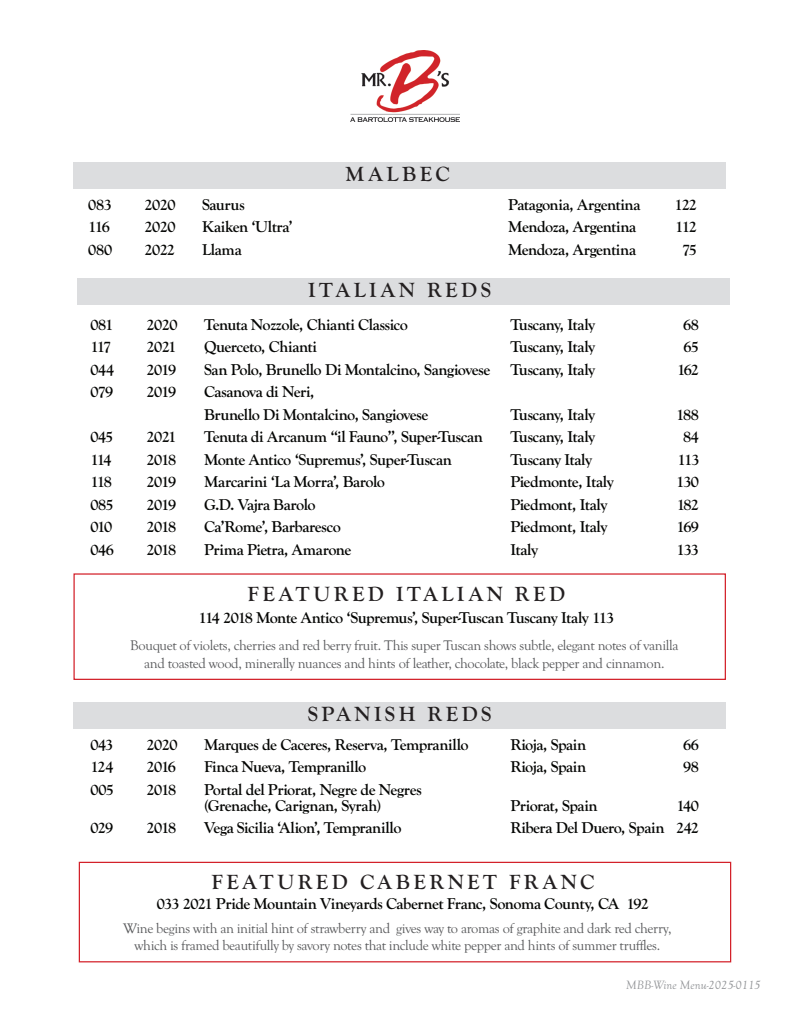
<style>
.page{position:relative;width:810px;height:1035px;background:#fff}
.page>*{position:absolute;margin:0;border:0;box-sizing:border-box;transform-origin:0 0}
.t1{font:700 21.25px "Goudy Old Sty";letter-spacing:.16em;color:#231f20}
.t2{font:700 16.25px "Goudy Old Sty";letter-spacing:-.03em;color:#040503}
.t3{font:14.38px "Goudy Old Sty";letter-spacing:-.025em;color:#57585a}
.t4{font:italic 12.5px "Goudy Old Sty";color:#939598}
</style>
<div class="page">
<img style="left:350px;top:50px;width:110px;height:71px">
<div style="left:73px;top:573px;width:653px;height:107px;border:1px solid #d3212a"></div>
<div style="left:78px;top:278px;width:652px;height:27px;background:#dcdddf"></div>
<div style="left:73px;top:702px;width:653px;height:26px;background:#dcdddf"></div>
<div style="left:79px;top:862px;width:652px;height:100px;border:1px solid #d3212a"></div>
<div style="left:73px;top:162px;width:653px;height:26px;background:#dcdddf"></div>
<p class="t1" style="left:346px;top:162px;width:106px">MALBEC</p>
<p class="t2" style="left:88px;top:195px;width:25px">083</p>
<p class="t2" style="left:145px;top:195px;width:32px">2020</p>
<p class="t2" style="left:202px;top:195px;width:44px">Saurus</p>
<p class="t2" style="left:508px;top:195px;width:134px">Patagonia, Argentina</p>
<p class="t2" style="left:675px;top:195px;width:24px">122</p>
<p class="t2" style="left:88px;top:218px;width:23px">116</p>
<p class="t2" style="left:145px;top:218px;width:32px">2020</p>
<p class="t2" style="left:202px;top:218px;width:92px">Kaiken ‘Ultra’</p>
<p class="t2" style="left:508px;top:218px;width:129px">Mendoza, Argentina</p>
<p class="t2" style="left:675px;top:218px;width:23px">112</p>
<p class="t2" style="left:88px;top:240px;width:25px">080</p>
<p class="t2" style="left:145px;top:240px;width:32px">2022</p>
<p class="t2" style="left:202px;top:240px;width:41px">Llama</p>
<p class="t2" style="left:508px;top:240px;width:129px">Mendoza, Argentina</p>
<p class="t2" style="left:682px;top:240px;width:16px">75</p>
<p class="t1" style="left:308px;top:278px;width:184px">ITALIAN REDS</p>
<p class="t2" style="left:90px;top:315px;width:24px">081</p>
<p class="t2" style="left:147px;top:315px;width:32px">2020</p>
<p class="t2" style="left:204px;top:315px;width:205px">Tenuta Nozzole, Chianti Classico</p>
<p class="t2" style="left:510px;top:315px;width:86px">Tuscany, Italy</p>
<p class="t2" style="left:683px;top:315px;width:17px">68</p>
<p class="t2" style="left:90px;top:338px;width:23px">117</p>
<p class="t2" style="left:147px;top:338px;width:31px">2021</p>
<p class="t2" style="left:204px;top:338px;width:114px">Querceto, Chianti</p>
<p class="t2" style="left:510px;top:338px;width:86px">Tuscany, Italy</p>
<p class="t2" style="left:684px;top:338px;width:17px">65</p>
<p class="t2" style="left:90px;top:360px;width:25px">044</p>
<p class="t2" style="left:147px;top:360px;width:31px">2019</p>
<p class="t2" style="left:204px;top:360px;width:393px">San Polo, Brunello Di Montalcino, Sangiovese Tuscany, Italy</p>
<p class="t2" style="left:677px;top:360px;width:23px">162</p>
<p class="t2" style="left:90px;top:383px;width:24px">079</p>
<p class="t2" style="left:147px;top:383px;width:31px">2019</p>
<p class="t2" style="left:204px;top:383px;width:112px">Casanova di Neri,</p>
<p class="t2" style="left:204px;top:405px;width:226px">Brunello Di Montalcino, Sangiovese</p>
<p class="t2" style="left:510px;top:405px;width:86px">Tuscany, Italy</p>
<p class="t2" style="left:676px;top:405px;width:24px">188</p>
<p class="t2" style="left:90px;top:428px;width:25px">045</p>
<p class="t2" style="left:147px;top:428px;width:31px">2021</p>
<p class="t2" style="left:204px;top:428px;width:280px">Tenuta di Arcanum “il Fauno”, Super-Tuscan</p>
<p class="t2" style="left:510px;top:428px;width:86px">Tuscany, Italy</p>
<p class="t2" style="left:683px;top:428px;width:18px">84</p>
<p class="t2" style="left:90px;top:450px;width:23px">114</p>
<p class="t2" style="left:147px;top:450px;width:31px">2018</p>
<p class="t2" style="left:204px;top:450px;width:249px">Monte Antico ‘Supremus’, Super-Tuscan</p>
<p class="t2" style="left:510px;top:450px;width:83px">Tuscany Italy</p>
<p class="t2" style="left:677px;top:450px;width:23px">113</p>
<p class="t2" style="left:90px;top:473px;width:23px">118</p>
<p class="t2" style="left:147px;top:473px;width:31px">2019</p>
<p class="t2" style="left:204px;top:473px;width:182px">Marcarini ‘La Morra’, Barolo</p>
<p class="t2" style="left:510px;top:473px;width:105px">Piedmonte, Italy</p>
<p class="t2" style="left:676px;top:473px;width:24px">130</p>
<p class="t2" style="left:90px;top:495px;width:25px">085</p>
<p class="t2" style="left:147px;top:495px;width:31px">2019</p>
<p class="t2" style="left:204px;top:495px;width:113px">G.D. Vajra Barolo</p>
<p class="t2" style="left:510px;top:495px;width:99px">Piedmont, Italy</p>
<p class="t2" style="left:677px;top:495px;width:24px">182</p>
<p class="t2" style="left:90px;top:518px;width:23px">010</p>
<p class="t2" style="left:147px;top:518px;width:31px">2018</p>
<p class="t2" style="left:204px;top:518px;width:138px">Ca’Rome’, Barbaresco</p>
<p class="t2" style="left:510px;top:518px;width:99px">Piedmont, Italy</p>
<p class="t2" style="left:677px;top:518px;width:24px">169</p>
<p class="t2" style="left:90px;top:540px;width:25px">046</p>
<p class="t2" style="left:147px;top:540px;width:31px">2018</p>
<p class="t2" style="left:204px;top:540px;width:149px">Prima Pietra, Amarone</p>
<p class="t2" style="left:510px;top:540px;width:29px">Italy</p>
<p class="t2" style="left:677px;top:540px;width:24px">133</p>
<p class="t1" style="left:248px;top:582px;width:319px">FEATURED ITALIAN RED</p>
<p class="t2" style="left:199px;top:609px;width:417px">114 2018 Monte Antico ‘Supremus’, Super-Tuscan Tuscany Italy 113</p>
<p class="t3" style="left:130px;top:638px;width:550px">Bouquet of violets, cherries and red berry fruit. This super Tuscan shows subtle, elegant notes of vanilla</p>
<p class="t3" style="left:144px;top:655px;width:522px">and toasted wood, minerally nuances and hints of leather, chocolate, black pepper and cinnamon.</p>
<p class="t1" style="left:308px;top:702px;width:185px">SPANISH REDS</p>
<p class="t2" style="left:90px;top:735px;width:25px">043</p>
<p class="t2" style="left:147px;top:735px;width:32px">2020</p>
<p class="t2" style="left:204px;top:735px;width:266px">Marques de Caceres, Reserva, Tempranillo</p>
<p class="t2" style="left:510px;top:735px;width:78px">Rioja, Spain</p>
<p class="t2" style="left:683px;top:735px;width:17px">66</p>
<p class="t2" style="left:90px;top:758px;width:25px">124</p>
<p class="t2" style="left:147px;top:758px;width:31px">2016</p>
<p class="t2" style="left:204px;top:758px;width:164px">Finca Nueva, Tempranillo</p>
<p class="t2" style="left:510px;top:758px;width:78px">Rioja, Spain</p>
<p class="t2" style="left:683px;top:758px;width:17px">98</p>
<p class="t2" style="left:90px;top:780px;width:25px">005</p>
<p class="t2" style="left:147px;top:780px;width:31px">2018</p>
<p class="t2" style="left:204px;top:780px;width:219px">Portal del Priorat, Negre de Negres</p>
<p class="t2" style="left:204px;top:796px;width:179px">(Grenache, Carignan, Syrah)</p>
<p class="t2" style="left:510px;top:796px;width:89px">Priorat, Spain</p>
<p class="t2" style="left:676px;top:796px;width:24px">140</p>
<p class="t2" style="left:90px;top:819px;width:24px">029</p>
<p class="t2" style="left:147px;top:819px;width:31px">2018</p>
<p class="t2" style="left:204px;top:819px;width:199px">Vega Sicilia ‘Alion’, Tempranillo</p>
<p class="t2" style="left:510px;top:819px;width:190px">Ribera Del Duero, Spain 242</p>
<p class="t1" style="left:212px;top:870px;width:384px">FEATURED CABERNET FRANC</p>
<p class="t2" style="left:157px;top:894px;width:493px">033 2021 Pride Mountain Vineyards Cabernet Franc, Sonoma County, CA 192</p>
<p class="t3" style="left:123px;top:921px;width:550px">Wine begins with an initial hint of strawberry and gives way to aromas of graphite and dark red cherry,</p>
<p class="t3" style="left:135px;top:937px;width:527px">which is framed beautifully by savory notes that include white pepper and hints of summer truffles.</p>
<p class="t4" style="left:626px;top:978px;width:136px">MBB-Wine Menu-2025-0115</p>
</div>
